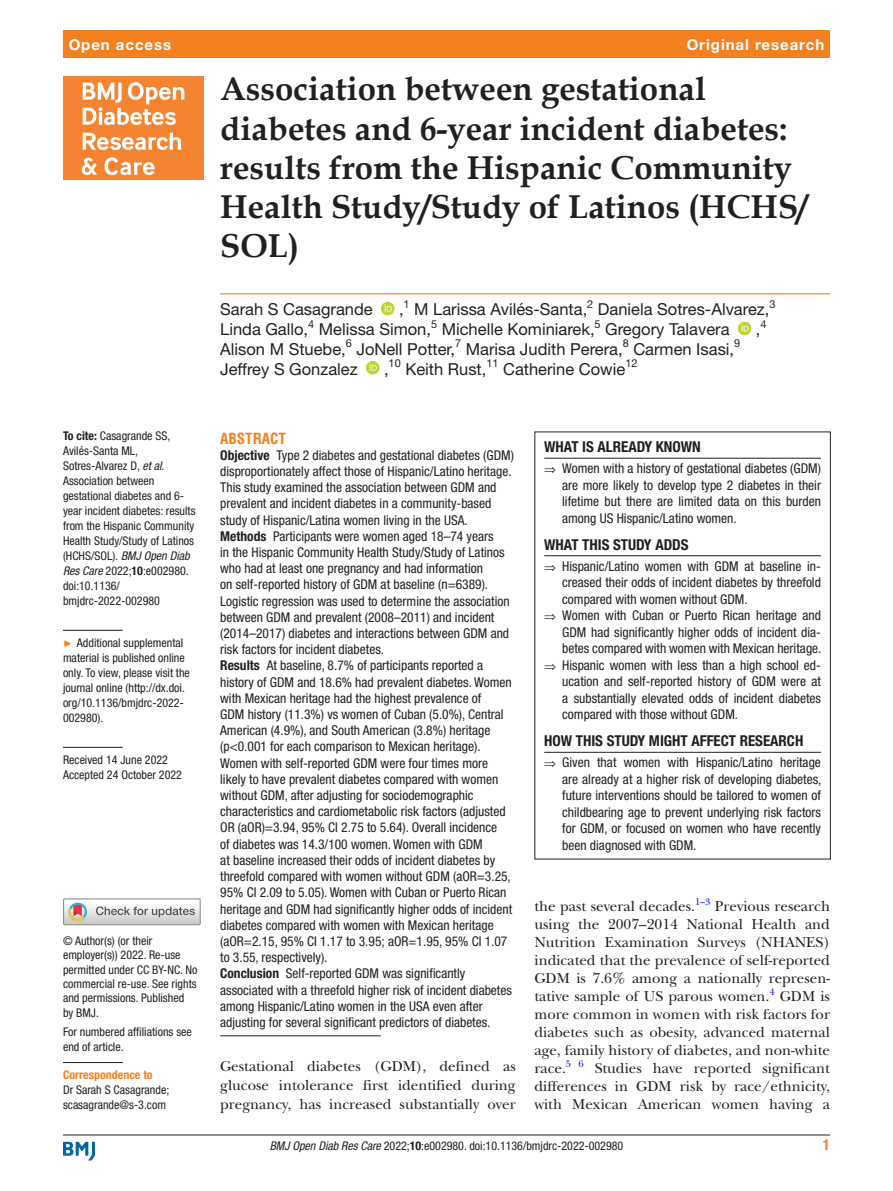
<style>
.page{position:relative;width:893px;height:1191px;background:#fff}
.page>*{position:absolute;margin:0;border:0;box-sizing:border-box;transform-origin:0 0}
.t1{font:700 33px/39px "Book Antiqua";color:#231f20}
.t2{font:16.5px "Helvetica Neue LT Std";color:#231f20}
.t3{font:15px/18px "New Baskerville";color:#231f20;text-align:justify}
.t4{font:700 condensed 15px "Helvetica Neue LT Std";color:#231f20}
.t5{font:700 15px "Helvetica Neue LT Std";letter-spacing:.065em;color:#fff}
.t6{font:700 condensed 15px "Helvetica";color:#f58020}
.t7{font:700 condensed 15px "Helvetica Neue LT Std";color:#f58020}
.t8{font:condensed 13.5px/16.2px "Helvetica Neue LT Std";color:#231f20;text-align:justify}
.t9{font:condensed 12px/15px "Helvetica Neue LT Std";color:#231f20}
.t10{font:700 condensed 12px "Helvetica Neue LT Std";color:#f58020}
.t11{font:10.95px "Helvetica Neue LT Std";color:#231f20}
.t12{font:9.9px "New Baskerville";color:#00f}
.s1{font-weight:700}
.s2{font-style:italic}
.s3{font-family:"Arial";font-stretch:normal;font-size:9.75px;color:#f58020}
</style>
<div class="page">
<hr style="left:63px;top:1134px;width:767px;height:1px;background:#231f20">
<svg style="left:63px;top:1141px;width:32px;height:19px"></svg>
<div style="left:63px;top:31px;width:767px;height:27px;background:#f58020"></div>
<hr style="left:220px;top:293px;width:610px;height:1px;background:#f58020">
<svg style="left:381px;top:302px;width:13px;height:13px"></svg>
<svg style="left:738px;top:322px;width:13px;height:13px"></svg>
<svg style="left:366px;top:361px;width:13px;height:13px"></svg>
<hr style="left:63px;top:1062px;width:60px;height:1px;background:#231f20">
<hr style="left:63px;top:630px;width:60px;height:1px;background:#231f20">
<hr style="left:63px;top:747px;width:60px;height:1px;background:#231f20">
<div style="left:63px;top:898px;width:138px;height:27px;border:1px solid #969090"></div>
<svg style="left:64px;top:899px;width:136px;height:25px"></svg>
<div style="left:63px;top:76px;width:140px;height:104px;background:#f58432"></div>
<svg style="left:83px;top:82px;width:101px;height:43px"></svg>
<svg style="left:83px;top:133px;width:98px;height:17px"></svg>
<svg style="left:82px;top:158px;width:15px;height:17px"></svg>
<svg style="left:105px;top:157px;width:50px;height:18px"></svg>
<hr style="left:220px;top:1035px;width:161px;height:1px;background:#231f20">
<hr style="left:544px;top:458px;width:277px;height:1px;background:#231f20">
<hr style="left:544px;top:555px;width:277px;height:1px;background:#231f20">
<hr style="left:544px;top:752px;width:277px;height:1px;background:#231f20">
<p class="t5" style="left:69px;top:35px;width:104px">Open access</p>
<p class="t9" style="left:63px;top:428px;width:134px"><span class="s1">To cite:</span> Casagrande SS,<br>Avilés-Santa ML,<br>Sotres-Alvarez D, <span class="s2">et al</span>.<br>Association between gestational diabetes and 6- year incident diabetes: results from the Hispanic Community<br>Health Study/Study of Latinos (HCHS/SOL). <span class="s2">BMJ Open Diab<br>Res Care</span> 2022;<span class="s1">10</span>:e002980. doi:10.1136/ bmjdrc-2022-002980</p>
<p class="t9" style="left:63px;top:635px;width:128px"><span class="s3">►</span> Additional supplemental material is published online only. To view, please visit the journal online (http://dx.doi. org/10.1136/bmjdrc-2022-<br>002980).</p>
<p class="t9" style="left:63px;top:752px;width:120px">Received 14 June 2022<br>Accepted 24 October 2022</p>
<p class="t9" style="left:63px;top:933px;width:136px;line-height:14.4px">© Author(s) (or their employer(s)) 2022. Re-use permitted under CC BY-NC. No commercial re-use. See rights and permissions. Published by BMJ.</p>
<p class="t9" style="left:63px;top:1024px;width:130px">For numbered affiliations see end of article.</p>
<p class="t10" style="left:63px;top:1067px;width:91px">Correspondence to</p>
<p class="t9" style="left:63px;top:1082px;width:108px">Dr Sarah S Casagrande; scasagrande@s-3.com</p>
<p class="t5" style="left:687px;top:35px;width:139px">Original research</p>
<h1 class="t1" style="left:220px;top:70px;width:589px">Association between gestational diabetes and 6-year incident diabetes: results from the Hispanic Community<br>Health Study/Study of Latinos (HCHS/<br>SOL)</h1>
<p class="t2" style="left:220px;top:300px;width:154px">Sarah S Casagrande</p>
<p class="t2" style="left:399px;top:300px;width:378px">,<sup>1</sup> M Larissa Avilés-Santa,<sup>2</sup> Daniela Sotres-Alvarez,<sup>3</sup></p>
<p class="t2" style="left:220px;top:319px;width:90px">Linda Gallo,</p>
<p class="t11" style="left:308px;top:317px;width:8px">4</p>
<p class="t2" style="left:319px;top:319px;width:114px">Melissa Simon,</p>
<p class="t11" style="left:431px;top:317px;width:8px">5</p>
<p class="t2" style="left:442px;top:319px;width:154px">Michelle Kominiarek,</p>
<p class="t11" style="left:595px;top:317px;width:8px">5</p>
<p class="t2" style="left:605px;top:319px;width:126px">Gregory Talavera</p>
<p class="t2" style="left:756px;top:319px;width:6px">,</p>
<p class="t11" style="left:760px;top:317px;width:8px">4</p>
<p class="t2" style="left:220px;top:339px;width:127px">Alison M Stuebe,</p>
<p class="t11" style="left:346px;top:337px;width:8px">6</p>
<p class="t2" style="left:356px;top:339px;width:100px">JoNell Potter,</p>
<p class="t11" style="left:455px;top:337px;width:8px">7</p>
<p class="t2" style="left:466px;top:339px;width:158px">Marisa Judith Perera,</p>
<p class="t11" style="left:623px;top:337px;width:8px">8</p>
<p class="t2" style="left:633px;top:339px;width:102px">Carmen Isasi,</p>
<p class="t11" style="left:734px;top:337px;width:8px">9</p>
<p class="t2" style="left:220px;top:359px;width:139px">Jeffrey S Gonzalez</p>
<p class="t2" style="left:384px;top:359px;width:6px">,</p>
<p class="t11" style="left:389px;top:357px;width:14px">10</p>
<p class="t2" style="left:405px;top:359px;width:82px">Keith Rust,</p>
<p class="t11" style="left:486px;top:357px;width:14px">11</p>
<p class="t2" style="left:503px;top:359px;width:124px">Catherine Cowie</p>
<p class="t11" style="left:625px;top:357px;width:14px">12</p>
<p class="t6" style="left:220px;top:428px;width:67px">ABSTRACT</p>
<p class="t8" style="left:220px;top:447px;width:295px;text-align:left"><span class="s1">Objective</span> Type 2 diabetes and gestational diabetes (GDM) disproportionately affect those of Hispanic/Latino heritage.<br>This study examined the association between GDM and prevalent and incident diabetes in a community-based study of Hispanic/Latina women living in the USA.<br><span class="s1">Methods</span> Participants were women aged 18–74 years<br>in the Hispanic Community Health Study/Study of Latinos who had at least one pregnancy and had information<br>on self-reported history of GDM at baseline (n=6389).<br>Logistic regression was used to determine the association between GDM and prevalent (2008–2011) and incident (2014–2017) diabetes and interactions between GDM and risk factors for incident diabetes.<br><span class="s1">Results</span> At baseline, 8.7% of participants reported a history of GDM and 18.6% had prevalent diabetes. Women with Mexican heritage had the highest prevalence of<br>GDM history (11.3%) vs women of Cuban (5.0%), Central American (4.9%), and South American (3.8%) heritage (p&lt;0.001 for each comparison to Mexican heritage).<br>Women with self-reported GDM were four times more likely to have prevalent diabetes compared with women without GDM, after adjusting for sociodemographic characteristics and cardiometabolic risk factors (adjusted OR (aOR)=3.94, 95% CI 2.75 to 5.64). Overall incidence<br>of diabetes was 14.3/100 women. Women with GDM<br>at baseline increased their odds of incident diabetes by threefold compared with women without GDM (aOR=3.25, 95% CI 2.09 to 5.05). Women with Cuban or Puerto Rican heritage and GDM had significantly higher odds of incident diabetes compared with women with Mexican heritage (aOR=2.15, 95% CI 1.17 to 3.95; aOR=1.95, 95% CI 1.07 to 3.55, respectively).<br><span class="s1">Conclusion</span> Self-reported GDM was significantly associated with a threefold higher risk of incident diabetes among Hispanic/Latino women in the USA even after adjusting for several significant predictors of diabetes.</p>
<p class="t3" style="left:220px;top:1057px;width:297px;line-height:18.9px">Gestational diabetes (GDM), defined as glucose intolerance first identified during pregnancy, has increased substantially over</p>
<p class="t4" style="left:544px;top:437px;width:158px">WHAT IS ALREADY KNOWN</p>
<p class="t8" style="left:562px;top:460px;width:260px;text-indent:-18px">⇒ Women with a history of gestational diabetes (GDM) are more likely to develop type 2 diabetes in their lifetime but there are limited data on this burden among US Hispanic/Latino women.</p>
<p class="t4" style="left:544px;top:535px;width:146px">WHAT THIS STUDY ADDS</p>
<p class="t8" style="left:544px;top:557px;width:278px">⇒ Hispanic/Latino women with GDM at baseline in-</p>
<p class="t8" style="left:562px;top:574px;width:260px">creased their odds of incident diabetes by threefold</p>
<p class="t8" style="left:562px;top:590px;width:187px">compared with women without GDM.</p>
<p class="t8" style="left:544px;top:607px;width:278px">⇒ Women with Cuban or Puerto Rican heritage and</p>
<p class="t8" style="left:562px;top:623px;width:260px">GDM had significantly higher odds of incident dia-</p>
<p class="t8" style="left:562px;top:640px;width:261px">betes compared with women with Mexican heritage.</p>
<p class="t8" style="left:544px;top:656px;width:278px">⇒ Hispanic women with less than a high school ed-</p>
<p class="t8" style="left:562px;top:673px;width:260px">ucation and self-reported history of GDM were at</p>
<p class="t8" style="left:562px;top:689px;width:260px">a substantially elevated odds of incident diabetes</p>
<p class="t8" style="left:562px;top:706px;width:177px">compared with those without GDM.</p>
<p class="t4" style="left:544px;top:731px;width:261px">HOW THIS STUDY MIGHT AFFECT RESEARCH</p>
<p class="t8" style="left:562px;top:754px;width:261px;text-indent:-18px">⇒ Given that women with Hispanic/Latino heritage are already at a higher risk of developing diabetes, future interventions should be tailored to women of childbearing age to prevent underlying risk factors for GDM, or focused on women who have recently been diagnosed with GDM.</p>
<p class="t3" style="left:534px;top:897px;width:297px">the past several decades.<sup>1–3</sup> Previous research using the 2007–2014 National Health and Nutrition Examination Surveys (NHANES) indicated that the prevalence of self-reported GDM is 7.6% among a nationally represen&shy;tative sample of US parous women.</p>
<p class="t12" style="left:769px;top:985px;width:7px">4</p>
<p class="t3" style="left:534px;top:987px;width:297px;text-indent:245px">GDM is more common in women with risk factors for diabetes such as obesity, advanced maternal age, family history of diabetes, and non-white race.</p>
<p class="t12" style="left:566px;top:1057px;width:19px">5 6</p>
<p class="t3" style="left:534px;top:1059px;width:297px;text-indent:60px">Studies have reported significant differences in GDM risk by race/ethnicity, with Mexican American women having a</p>
<p class="t9" style="left:270px;top:1137px;width:355px"><span class="s2">BMJ Open Diab Res Care</span> 2022;<span class="s1">10</span>:e002980. doi:10.1136/bmjdrc-2022-002980</p>
<p class="t7" style="left:823px;top:1135px;width:9px">1</p>
</div>
